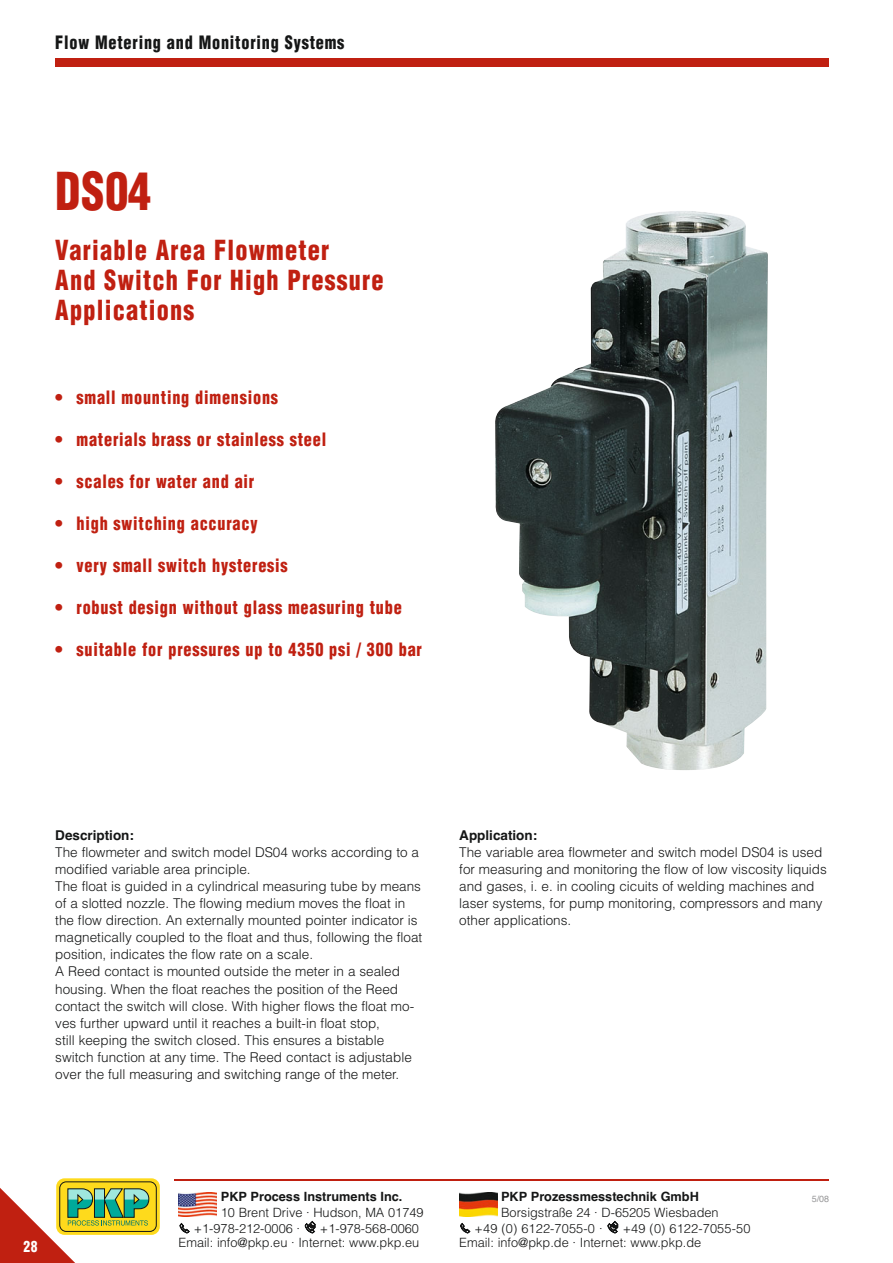
<style>
.page{position:relative;width:893px;height:1263px;background:#fff}
.page>*{position:absolute;margin:0;border:0;box-sizing:border-box;transform-origin:0 0}
.t1{font:900 condensed 51px "Helvetica";color:#c02011;scale:.9 1}
.t2{font:900 condensed 27px/30px "Helvetica";letter-spacing:.05em;color:#c02011;scale:.9 1}
.t3{font:900 condensed 18px "Helvetica";letter-spacing:.05em;color:#c02011}
.t4{font:900 condensed 18px "Helvetica";letter-spacing:.05em;color:#151616;scale:.9 1}
.t5{font:900 condensed 15px "Helvetica";color:#fff;scale:.9 1}
.t6{font:300 13.5px/17px "Helvetica";color:#151616}
.t7{font:700 13.5px "Helvetica";color:#151616}
.t8{font:300 12.75px/16.4px "Helvetica";color:#151616}
.t9{font:700 12.75px "Helvetica";color:#151616}
.t10{font:9px "Helvetica";color:#989899}
.s1{font-family:"FF Dingbests";font-weight:400}
</style>
<div class="page">
<div style="left:55px;top:59px;width:774px;height:8px;background:#c02011"></div>
<div style="left:56px;top:1178px;width:104px;height:57px;background:#feda1c;border-radius:8px"></div>
<div style="left:59px;top:1181px;width:98px;height:51px;border:1px solid #151616;border-radius:7px"></div>
<svg style="left:0;top:58px;width:149px;height:1205px"></svg>
<hr style="left:174px;top:1179px;width:655px;height:2px;background:#c02011">
<img style="left:179px;top:1192px;width:38px;height:24px">
<img style="left:459px;top:1192px;width:38px;height:24px">
<img style="left:495px;top:211px;width:273px;height:559px">
<h3 class="t4" style="left:55px;top:35px;width:323px">Flow Metering and Monitoring Systems</h3>
<h1 class="t1" style="left:55px;top:171px;width:108px">DS04</h1>
<h2 class="t2" style="left:55px;top:237px;width:366px">Variable Area Flowmeter<br>And Switch For High Pressure<br>Applications</h2>
<h3 class="t3" style="left:55px;top:390px;width:224px">• small mounting dimensions</h3>
<h3 class="t3" style="left:55px;top:432px;width:272px">• materials brass or stainless steel</h3>
<h3 class="t3" style="left:55px;top:474px;width:201px">• scales for water and air</h3>
<h3 class="t3" style="left:55px;top:516px;width:204px">• high switching accuracy</h3>
<h3 class="t3" style="left:55px;top:558px;width:234px">• very small switch hysteresis</h3>
<h3 class="t3" style="left:55px;top:600px;width:348px">• robust design without glass measuring tube</h3>
<h3 class="t3" style="left:55px;top:642px;width:368px">• suitable for pressures up to 4350 psi / 300 bar</h3>
<p class="t7" style="left:55px;top:831px;width:80px">Description:</p>
<p class="t6" style="left:55px;top:845px;width:369px">The flowmeter and switch model DS04 works according to a modified variable area principle.<br>The float is guided in a cylindrical measuring tube by means of a slotted nozzle. The flowing medium moves the float in the flow direction. An externally mounted pointer indicator is magnetically coupled to the float and thus, following the float position, indicates the flow rate on a scale.<br>A Reed contact is mounted outside the meter in a sealed housing. When the float reaches the position of the Reed contact the switch will close. With higher flows the float mo&shy;ves further upward until it reaches a built-in float stop,<br>still keeping the switch closed. This ensures a bistable switch function at any time. The Reed contact is adjustable over the full measuring and switching range of the meter.</p>
<p class="t7" style="left:459px;top:831px;width:79px">Application:</p>
<p class="t6" style="left:459px;top:845px;width:369px">The variable area flowmeter and switch model DS04 is used for measuring and monitoring the flow of low viscosity liquids and gases, i. e. in cooling cicuits of welding machines and laser systems, for pump monitoring, compressors and many other applications.</p>
<p class="t5" style="left:23px;top:1241px;width:17px">28</p>
<p class="t9" style="left:221px;top:1192px;width:183px">PKP Process Instruments Inc.</p>
<p class="t8" style="left:179px;top:1205px;width:246px;text-indent:42px">10 Brent Drive · Hudson, MA 01749<br><span class="s1">S</span> +1-978-212-0006 · <span class="s1">T</span> +1-978-568-0060</p>
<p class="t8" style="left:179px;top:1236px;width:242px">Email: info@pkp.eu · Internet: www.pkp.eu</p>
<p class="t9" style="left:501px;top:1192px;width:199px">PKP Prozessmesstechnik GmbH</p>
<p class="t8" style="left:459px;top:1205px;width:292px;text-indent:42px">Borsigstraße 24 · D-65205 Wiesbaden<br><span class="s1">S</span> +49 (0) 6122-7055-0 · <span class="s1">T</span> +49 (0) 6122-7055-50</p>
<p class="t8" style="left:459px;top:1236px;width:244px">Email: info@pkp.de · Internet: www.pkp.de</p>
<p class="t10" style="left:812px;top:1195px;width:19px">5/08</p>
</div>
